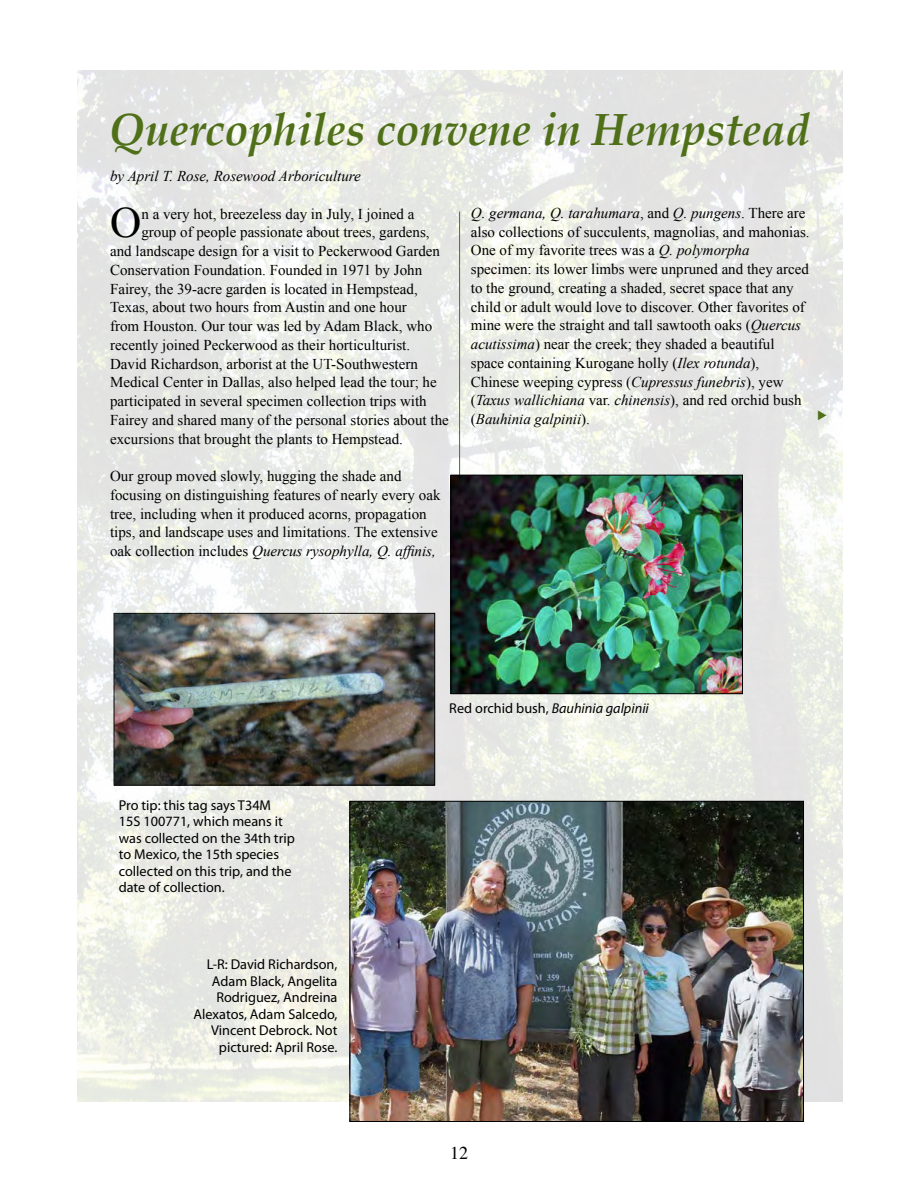
<style>
.page{position:relative;width:918px;height:1188px;background:#fff}
.page>*{position:absolute;margin:0;border:0;box-sizing:border-box;transform-origin:0 0}
.t1{font:italic 700 45px "Palatino";color:#4f6f19}
.t2{font:43.35px "Times New Roman";color:#000}
.t3{font:18px "Times";color:#000}
.t4{font:15px/18.8px "Times New Roman";color:#000}
.t5{font:italic 15px "Times New Roman";color:#000}
.t6{font:14.25px/16.5px "Myriad Pro";color:#000}
.t7{font:italic 14.25px "Myriad Pro";color:#000}
.s1{font-style:italic}
.s2{font-style:normal}
</style>
<div class="page">
<img style="left:78px;top:71px;width:764px;height:1030px">
<img style="left:352px;top:803px;width:450px;height:317px">
<div style="left:350px;top:801px;width:454px;height:321px;border:1px solid #000"></div>
<hr style="left:459px;top:212px;width:1px;height:274px;background:#4f6f19">
<img style="left:453px;top:477px;width:288px;height:215px">
<div style="left:451px;top:475px;width:292px;height:219px;border:1px solid #000"></div>
<svg style="left:818px;top:411px;width:9px;height:10px"></svg>
<h1 class="t1" style="left:109px;top:93px;width:703px">Quercophiles convene in Hempstead</h1>
<p class="t5" style="left:110px;top:166px;width:252px">by April T. Rose, Rosewood Arboriculture</p>
<h2 class="t2" style="left:110px;top:194px;width:33px">O</h2>
<p class="t4" style="left:141px;top:204px;width:275px">n a very hot, breezeless day in July, I joined a</p>
<p class="t4" style="left:141px;top:223px;width:290px">group of people passionate about trees, gardens,</p>
<p class="t4" style="left:110px;top:242px;width:331px">and landscape design for a visit to Peckerwood Garden</p>
<p class="t4" style="left:110px;top:260px;width:314px">Conservation Foundation. Founded in 1971 by John</p>
<p class="t4" style="left:110px;top:279px;width:309px">Fairey, the 39-acre garden is located in Hempstead,</p>
<p class="t4" style="left:110px;top:298px;width:298px">Texas, about two hours from Austin and one hour</p>
<p class="t4" style="left:110px;top:317px;width:324px">from Houston. Our tour was led by Adam Black, who</p>
<p class="t4" style="left:110px;top:335px;width:301px">recently joined Peckerwood as their horticulturist.</p>
<p class="t4" style="left:110px;top:354px;width:309px">David Richardson, arborist at the UT-Southwestern</p>
<p class="t4" style="left:110px;top:373px;width:328px">Medical Center in Dallas, also helped lead the tour; he</p>
<p class="t4" style="left:110px;top:392px;width:318px">participated in several specimen collection trips with</p>
<p class="t4" style="left:110px;top:410px;width:340px">Fairey and shared many of the personal stories about the</p>
<p class="t4" style="left:110px;top:429px;width:294px">excursions that brought the plants to Hempstead.</p>
<p class="t4" style="left:110px;top:467px;width:332px">Our group moved slowly, hugging the shade and focusing on distinguishing features of nearly every oak tree, including when it produced acorns, propagation tips, and landscape uses and limitations. The extensive oak collection includes <span class="s1">Quercus rysophylla, Q. affinis,</span></p>
<p class="t4" style="left:471px;top:203px;width:340px"><span class="s1">Q. germana, Q. tarahumara</span>, and <span class="s1">Q. pungens</span>. There are also collections of succulents, magnolias, and mahonias.<br>One of my favorite trees was a <span class="s1">Q. polymorpha </span>specimen: its lower limbs were unpruned and they arced to the ground, creating a shaded, secret space that any child or adult would love to discover. Other favorites of mine were the straight and tall sawtooth oaks (<span class="s1">Quercus acutissima</span>) near the creek; they shaded a beautiful space containing Kurogane holly (<span class="s1">Ilex rotunda</span>), Chinese weeping cypress (<span class="s1">Cupressus funebris</span>), yew (<span class="s1">Taxus wallichiana</span> var. <span class="s1">chinensis</span>), and red orchid bush (<span class="s1">Bauhinia galpinii</span>).</p>
<p class="t6" style="left:119px;top:797px;width:178px">Pro tip: this tag says T34M<br>15S 100771, which means it was collected on the 34th trip to Mexico, the 15th species collected on this trip, and the date of collection.</p>
<p class="t6" style="left:193px;top:956px;width:146px;text-align:right">L-R: David Richardson,<br>Adam Black, Angelita<br>Rodriguez, Andreina<br>Alexatos, Adam Salcedo,<br>Vincent Debrock. Not pictured: April Rose.</p>
<p class="t7" style="left:449px;top:701px;width:201px"><span class="s2">Red orchid bush,</span> Bauhinia galpinii</p>
<p class="t3" style="left:450px;top:1136px;width:19px">12</p>
</div>
